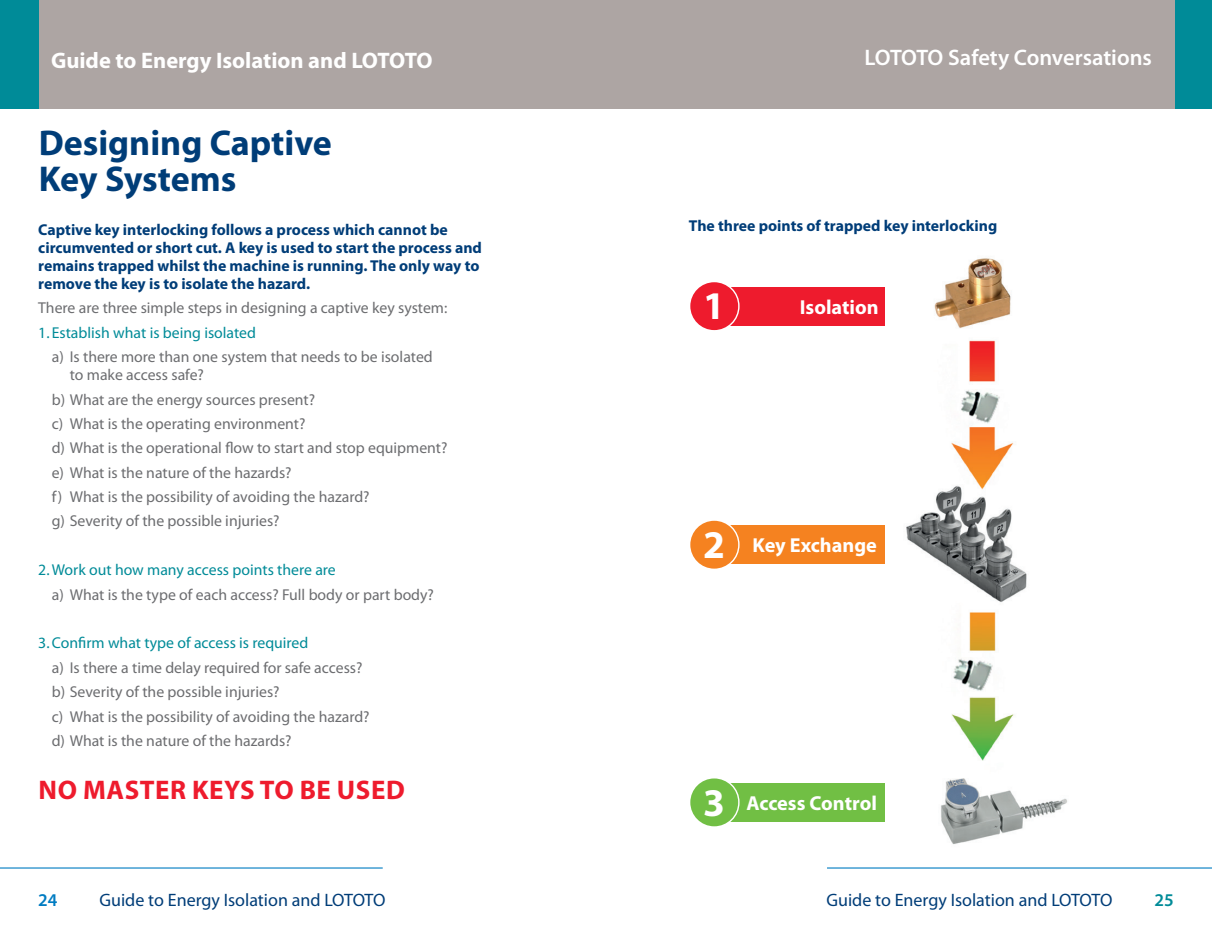
<style>
.page{position:relative;width:1212px;height:944px;background:#fff}
.page>*{position:absolute;margin:0;border:0;box-sizing:border-box;transform-origin:0 0}
.t1{font:700 39.38px "Myriad Pro";color:#fff}
.t2{font:700 36px/36px "Myriad Pro";color:#003d78}
.t3{font:700 27px "Myriad Pro";letter-spacing:.02em;color:#ee1b2d}
.t4{font:700 22.5px "Myriad Pro";color:#fff}
.t5{font:600 22.5px "Myriad Pro";color:#fff}
.t6{font:700 20.25px "Myriad Pro";color:#fff}
.t7{font:18px "Myriad Pro";color:#003d78}
.t8{font:600 18px "Myriad Pro";color:#007cc2}
.t9{font:600 18px "Myriad Pro";color:#008b98}
.t10{font:15.75px/18px "Myriad Pro";color:#6c6d70}
.t11{font:700 15.75px/18px "Myriad Pro";color:#003d78}
.t12{font:15.75px "Myriad Pro";color:#008b98}
</style>
<div class="page">
<div style="left:0;top:0;width:625px;height:108px;background:#ada5a3"></div>
<div style="left:0;top:0;width:38px;height:108px;background:#008b98"></div>
<hr style="left:0;top:867px;width:383px;height:2px;background:#007cc2">
<div style="left:712px;top:287px;width:173px;height:38px;background:#ee1b2d"></div>
<div style="left:606px;top:0;width:606px;height:108px;background:#ada5a3"></div>
<hr style="left:827px;top:867px;width:385px;height:2px;background:#007cc2">
<div style="left:1175px;top:0;width:37px;height:108px;background:#008b98"></div>
<img style="left:906px;top:258px;width:161px;height:587px">
<div style="left:689px;top:281px;width:50px;height:50px;border:6px solid #fff;border-radius:50%"></div>
<div style="left:690px;top:282px;width:48px;height:48px;background:#ee1b2d;border-radius:50%"></div>
<div style="left:712px;top:526px;width:173px;height:38px;background:#f58220"></div>
<div style="left:689px;top:519px;width:50px;height:51px;border:6px solid #fff;border-radius:50%"></div>
<div style="left:690px;top:521px;width:48px;height:48px;background:#f58220;border-radius:50%"></div>
<div style="left:712px;top:783px;width:173px;height:38px;background:#71bf44"></div>
<div style="left:689px;top:777px;width:50px;height:51px;border:6px solid #fff;border-radius:50%"></div>
<div style="left:690px;top:778px;width:48px;height:48px;background:#71bf44;border-radius:50%"></div>
<h3 class="t4" style="left:51px;top:48px;width:383px">Guide to Energy Isolation and LOTOTO</h3>
<p class="t2" style="left:39px;top:125px;width:295px">Designing Captive<br>Key Systems</p>
<p class="t11" style="left:38px;top:221px;width:445px">Captive key interlocking follows a process which cannot be circumvented or short cut. A key is used to start the process and remains trapped whilst the machine is running. The only way to remove the key is to isolate the hazard.</p>
<p class="t10" style="left:38px;top:299px;width:411px">There are three simple steps in designing a captive key system:</p>
<p class="t12" style="left:38px;top:324px;width:219px">1. Establish what is being isolated</p>
<p class="t10" style="left:70px;top:348px;width:364px;text-indent:-18px">a) Is there more than one system that needs to be isolated to make access safe?</p>
<p class="t10" style="left:52px;top:391px;width:265px">b) What are the energy sources present?</p>
<p class="t10" style="left:52px;top:415px;width:255px">c) What is the operating environment?</p>
<p class="t10" style="left:52px;top:439px;width:397px">d) What is the operational flow to start and stop equipment?</p>
<p class="t10" style="left:52px;top:464px;width:241px">e) What is the nature of the hazards?</p>
<p class="t10" style="left:52px;top:488px;width:319px">f) What is the possibility of avoiding the hazard?</p>
<p class="t10" style="left:52px;top:512px;width:229px">g) Severity of the possible injuries?</p>
<p class="t12" style="left:38px;top:561px;width:299px">2.Work out how many access points there are</p>
<p class="t10" style="left:52px;top:586px;width:384px">a) What is the type of each access? Full body or part body?</p>
<p class="t12" style="left:38px;top:634px;width:272px">3.Confirm what type of access is required</p>
<p class="t10" style="left:52px;top:659px;width:312px">a) Is there a time delay required for safe access?</p>
<p class="t10" style="left:52px;top:683px;width:229px">b) Severity of the possible injuries?</p>
<p class="t10" style="left:52px;top:707px;width:319px">c) What is the possibility of avoiding the hazard?</p>
<p class="t10" style="left:52px;top:732px;width:241px">d) What is the nature of the hazards?</p>
<p class="t3" style="left:39px;top:775px;width:368px">NO MASTER KEYS TO BE USED</p>
<p class="t8" style="left:38px;top:890px;width:21px">24</p>
<p class="t7" style="left:100px;top:891px;width:287px">Guide to Energy Isolation and LOTOTO</p>
<p class="t5" style="left:864px;top:45px;width:289px">LOTOTO Safety Conversations</p>
<p class="t11" style="left:689px;top:217px;width:310px">The three points of trapped key interlocking</p>
<p class="t1" style="left:703px;top:284px;width:23px">1</p>
<p class="t6" style="left:800px;top:296px;width:80px">Isolation</p>
<p class="t1" style="left:703px;top:523px;width:23px">2</p>
<p class="t6" style="left:752px;top:534px;width:126px">Key Exchange</p>
<p class="t1" style="left:703px;top:780px;width:23px">3</p>
<p class="t6" style="left:746px;top:792px;width:132px">Access Control</p>
<p class="t7" style="left:826px;top:891px;width:287px">Guide to Energy Isolation and LOTOTO</p>
<p class="t9" style="left:1154px;top:890px;width:21px">25</p>
</div>
